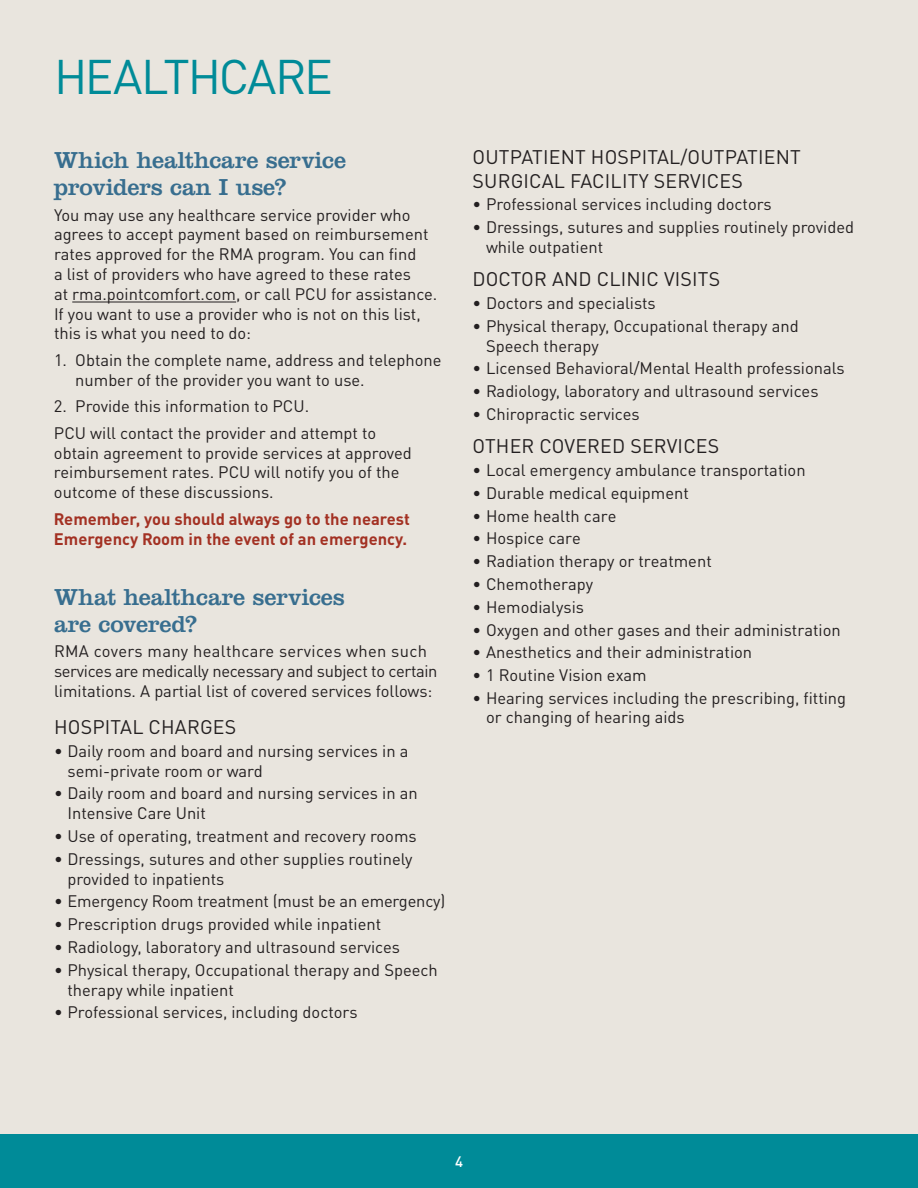
<style>
.page{position:relative;width:918px;height:1188px;background:#e9e5de}
.page>*{position:absolute;margin:0;border:0;box-sizing:border-box;transform-origin:0 0}
.Chapter_Header{font:48px "DINOT";letter-spacing:-.045em;color:#008b98}
.Header_2{font:24px/27px "Clarendon";letter-spacing:-.005em;color:#386e8f}
.Header_3{font:19.5px/23.4px "DINOT";letter-spacing:.01em;color:#231f20}
.Body_Copy{font:16.5px/19.8px "DINOT";color:#231f20}
.Body_Copy-2{font:700 16.5px/19.8px "DINOT";color:#a33123}
.Body_Copy-3{font:500 15px "DINOT";color:#fff}
</style>
<div class="page">
<div style="left:0;top:1134px;width:918px;height:54px;background:#008b98"></div>
<hr style="left:72px;top:302px;width:164px;height:1px;background:#231f20">
<p class="Chapter_Header" style="left:54px;top:47px;width:280px">HEALTHCARE</p>
<p class="Header_2" style="left:54px;top:146px;width:294px">Which healthcare service providers can I use?</p>
<p class="Body_Copy" style="left:54px;top:204px;width:385px">You may use any healthcare service provider who agrees to accept payment based on reimbursement rates approved for the RMA program. You can find<br>a list of providers who have agreed to these rates<br>at rma.pointcomfort.com, or call PCU for assistance.<br>If you want to use a provider who is not on this list, this is what you need to do:</p>
<p class="Body_Copy" style="left:75px;top:350px;width:368px;text-indent:-21px">1. Obtain the complete name, address and telephone number of the provider you want to use.</p>
<p class="Body_Copy" style="left:54px;top:396px;width:257px">2. Provide this information to PCU.</p>
<p class="Body_Copy" style="left:54px;top:423px;width:359px">PCU will contact the provider and attempt to obtain agreement to provide services at approved reimbursement rates. PCU will notify you of the outcome of these discussions.</p>
<p class="Body_Copy-2" style="left:54px;top:508px;width:357px">Remember, you should always go to the nearest<br>Emergency Room in the event of an emergency.</p>
<p class="Header_2" style="left:54px;top:583px;width:292px">What healthcare services are covered?</p>
<p class="Body_Copy" style="left:54px;top:641px;width:385px">RMA covers many healthcare services when such services are medically necessary and subject to certain limitations. A partial list of covered services follows:</p>
<p class="Header_3" style="left:54px;top:715px;width:184px">HOSPITAL CHARGES</p>
<p class="Body_Copy" style="left:68px;top:741px;width:342px;text-indent:-14px">• Daily room and board and nursing services in a semi-private room or ward</p>
<p class="Body_Copy" style="left:68px;top:783px;width:352px;text-indent:-14px">• Daily room and board and nursing services in an<br>Intensive Care Unit</p>
<p class="Body_Copy" style="left:54px;top:826px;width:364px">• Use of operating, treatment and recovery rooms</p>
<p class="Body_Copy" style="left:68px;top:849px;width:347px;text-indent:-14px">• Dressings, sutures and other supplies routinely provided to inpatients</p>
<p class="Body_Copy" style="left:54px;top:891px;width:393px">• Emergency Room treatment (must be an emergency)</p>
<p class="Body_Copy" style="left:54px;top:914px;width:329px">• Prescription drugs provided while inpatient</p>
<p class="Body_Copy" style="left:54px;top:937px;width:348px">• Radiology, laboratory and ultrasound services</p>
<p class="Body_Copy" style="left:68px;top:960px;width:372px;text-indent:-14px">• Physical therapy, Occupational therapy and Speech therapy while inpatient</p>
<p class="Body_Copy" style="left:54px;top:1002px;width:305px">• Professional services, including doctors</p>
<p class="Header_3" style="left:473px;top:145px;width:330px">OUTPATIENT HOSPITAL/OUTPATIENT<br>SURGICAL FACILITY SERVICES</p>
<p class="Body_Copy" style="left:472px;top:194px;width:301px">• Professional services including doctors</p>
<p class="Body_Copy" style="left:486px;top:217px;width:370px;text-indent:-14px">• Dressings, sutures and supplies routinely provided while outpatient</p>
<p class="Header_3" style="left:473px;top:267px;width:249px">DOCTOR AND CLINIC VISITS</p>
<p class="Body_Copy" style="left:472px;top:293px;width:185px">• Doctors and specialists</p>
<p class="Body_Copy" style="left:486px;top:316px;width:314px;text-indent:-14px">• Physical therapy, Occupational therapy and<br>Speech therapy</p>
<p class="Body_Copy" style="left:472px;top:358px;width:374px">• Licensed Behavioral/Mental Health professionals</p>
<p class="Body_Copy" style="left:472px;top:381px;width:348px">• Radiology, laboratory and ultrasound services</p>
<p class="Body_Copy" style="left:472px;top:404px;width:169px">• Chiropractic services</p>
<p class="Header_3" style="left:473px;top:434px;width:248px">OTHER COVERED SERVICES</p>
<p class="Body_Copy" style="left:472px;top:460px;width:335px">• Local emergency ambulance transportation</p>
<p class="Body_Copy" style="left:472px;top:483px;width:218px">• Durable medical equipment</p>
<p class="Body_Copy" style="left:472px;top:505px;width:145px">• Home health care</p>
<p class="Body_Copy" style="left:472px;top:528px;width:110px">• Hospice care</p>
<p class="Body_Copy" style="left:472px;top:551px;width:241px">• Radiation therapy or treatment</p>
<p class="Body_Copy" style="left:472px;top:574px;width:122px">• Chemotherapy</p>
<p class="Body_Copy" style="left:472px;top:597px;width:113px">• Hemodialysis</p>
<p class="Body_Copy" style="left:472px;top:619px;width:370px">• Oxygen and other gases and their administration</p>
<p class="Body_Copy" style="left:472px;top:642px;width:281px">• Anesthetics and their administration</p>
<p class="Body_Copy" style="left:472px;top:665px;width:176px">• 1 Routine Vision exam</p>
<p class="Body_Copy" style="left:486px;top:688px;width:362px;line-height:19px;text-indent:-14px">• Hearing services including the prescribing, fitting or changing of hearing aids</p>
<p class="Body_Copy-3" style="left:455px;top:1152px;width:9px">4</p>
</div>
